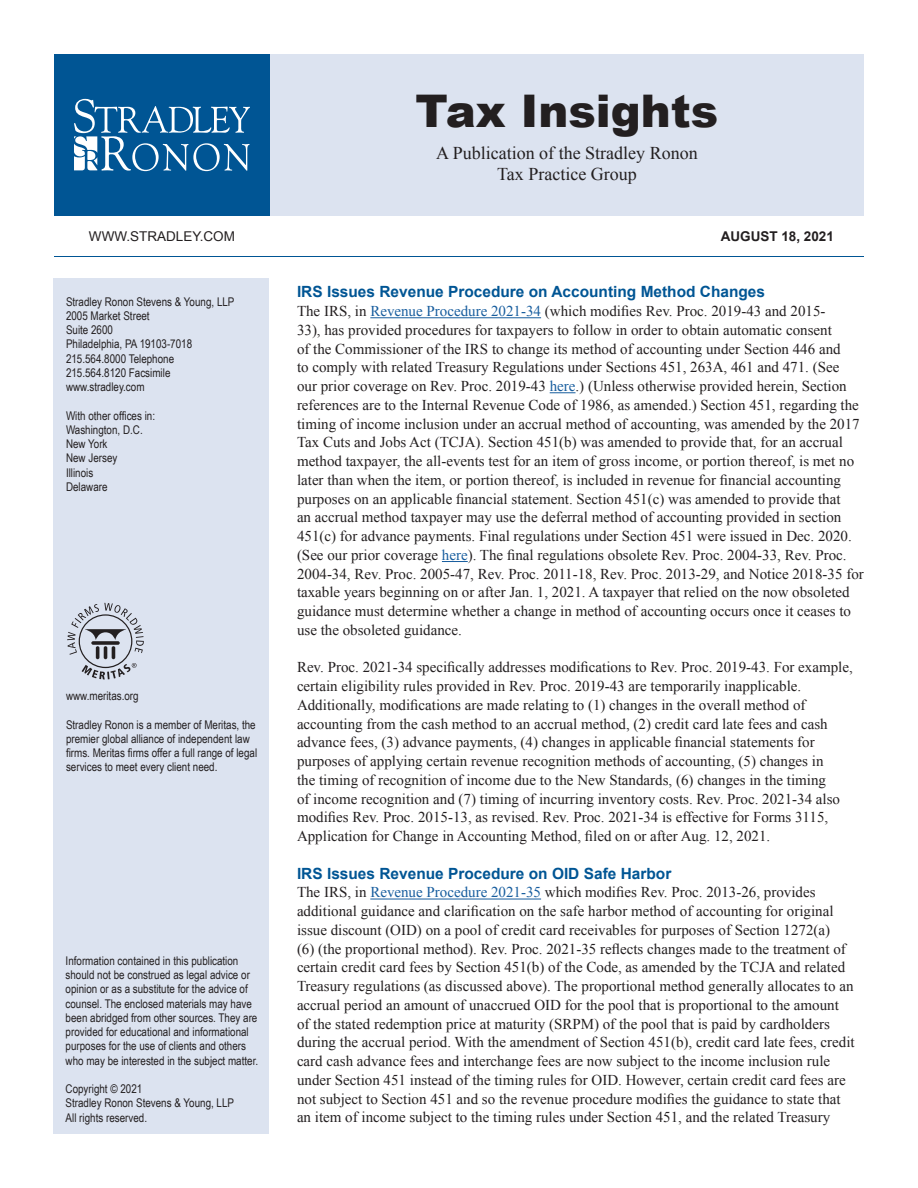
<style>
.page{position:relative;width:918px;height:1188px;background:#fff}
.page>*{position:absolute;margin:0;border:0;box-sizing:border-box;transform-origin:0 0}
.t1{font:900 45px "Arial";color:#231f20}
.t2{font:18px/21px "Times New Roman";color:#231f20;text-align:center}
.t3{font:700 15.45px "Arial";color:#005594}
.t4{font:15px/18.8px "Times New Roman";color:#231f20}
.t5{font:13.5px "Arial";color:#231f20}
.t6{font:700 13.5px "Arial";color:#231f20}
.t7{font:12px/14.2px "Arial Narrow";color:#231f20}
.s1{color:#175d9e}
</style>
<div class="page">
<div style="left:54px;top:54px;width:216px;height:162px;background:#005594"></div>
<svg style="left:74px;top:99px;width:176px;height:72px"></svg>
<div style="left:53px;top:279px;width:216px;height:855px;background:#dce3f0"></div>
<div style="left:270px;top:54px;width:594px;height:162px;background:#dce3f0"></div>
<hr style="left:54px;top:256px;width:810px;height:1px;background:#005594">
<hr style="left:370px;top:317px;width:171px;height:1px;background:#175d9e">
<svg style="left:550px;top:392px;width:26px;height:1px"></svg>
<svg style="left:442px;top:561px;width:26px;height:1px"></svg>
<hr style="left:370px;top:899px;width:171px;height:1px;background:#175d9e">
<svg style="left:67px;top:603px;width:77px;height:77px"></svg>
<h1 class="t1" style="left:416px;top:86px;width:304px">Tax Insights</h1>
<p class="t2" style="left:436px;top:142px;width:263px">A Publication of the Stradley Ronon<br>Tax Practice Group</p>
<p class="t5" style="left:89px;top:227px;width:148px">WWW.STRADLEY.COM</p>
<p class="t6" style="left:721px;top:227px;width:115px">AUGUST 18, 2021</p>
<p class="t7" style="left:66px;top:294px;width:170px">Stradley Ronon Stevens &amp; Young, LLP<br>2005 Market Street<br>Suite 2600<br>Philadelphia, PA 19103-7018<br>215.564.8000 Telephone<br>215.564.8120 Facsimile www.stradley.com</p>
<p class="t7" style="left:66px;top:408px;width:91px">With other offices in:<br>Washington, D.C.<br>New York<br>New Jersey<br>Illinois<br>Delaware</p>
<p class="t7" style="left:66px;top:689px;width:74px">www.meritas.org</p>
<p class="t7" style="left:66px;top:717px;width:193px">Stradley Ronon is a member of Meritas, the premier global alliance of independent law firms. Meritas firms offer a full range of legal services to meet every client need.</p>
<p class="t7" style="left:66px;top:953px;width:194px">Information contained in this publication should not be construed as legal advice or opinion or as a substitute for the advice of counsel. The enclosed materials may have been abridged from other sources. They are provided for educational and informational purposes for the use of clients and others who may be interested in the subject matter.</p>
<p class="t7" style="left:66px;top:1082px;width:170px">Copyright © 2021<br>Stradley Ronon Stevens &amp; Young, LLP<br>All rights reserved.</p>
<p class="t3" style="left:297px;top:282px;width:470px">IRS Issues Revenue Procedure on Accounting Method Changes</p>
<p class="t4" style="left:297px;top:302px;width:568px">The IRS, in <span class="s1">Revenue Procedure 2021-34</span> (which modifies Rev. Proc. 2019-43 and 2015-<br>33), has provided procedures for taxpayers to follow in order to obtain automatic consent<br>of the Commissioner of the IRS to change its method of accounting under Section 446 and<br>to comply with related Treasury Regulations under Sections 451, 263A, 461 and 471. (See<br>our prior coverage on Rev. Proc. 2019-43 <span class="s1">here</span>.) (Unless otherwise provided herein, Section references are to the Internal Revenue Code of 1986, as amended.) Section 451, regarding the timing of income inclusion under an accrual method of accounting, was amended by the 2017<br>Tax Cuts and Jobs Act (TCJA). Section 451(b) was amended to provide that, for an accrual method taxpayer, the all-events test for an item of gross income, or portion thereof, is met no later than when the item, or portion thereof, is included in revenue for financial accounting purposes on an applicable financial statement. Section 451(c) was amended to provide that<br>an accrual method taxpayer may use the deferral method of accounting provided in section 451(c) for advance payments. Final regulations under Section 451 were issued in Dec. 2020. (See our prior coverage <span class="s1">here</span>). The final regulations obsolete Rev. Proc. 2004-33, Rev. Proc.<br>2004-34, Rev. Proc. 2005-47, Rev. Proc. 2011-18, Rev. Proc. 2013-29, and Notice 2018-35 for taxable years beginning on or after Jan. 1, 2021. A taxpayer that relied on the now obsoleted guidance must determine whether a change in method of accounting occurs once it ceases to use the obsoleted guidance.</p>
<p class="t4" style="left:297px;top:658px;width:557px">Rev. Proc. 2021-34 specifically addresses modifications to Rev. Proc. 2019-43. For example, certain eligibility rules provided in Rev. Proc. 2019-43 are temporarily inapplicable.<br>Additionally, modifications are made relating to (1) changes in the overall method of accounting from the cash method to an accrual method, (2) credit card late fees and cash advance fees, (3) advance payments, (4) changes in applicable financial statements for purposes of applying certain revenue recognition methods of accounting, (5) changes in<br>the timing of recognition of income due to the New Standards, (6) changes in the timing<br>of income recognition and (7) timing of incurring inventory costs. Rev. Proc. 2021-34 also modifies Rev. Proc. 2015-13, as revised. Rev. Proc. 2021-34 is effective for Forms 3115, Application for Change in Accounting Method, filed on or after Aug. 12, 2021.</p>
<p class="t3" style="left:297px;top:863px;width:376px">IRS Issues Revenue Procedure on OID Safe Harbor</p>
<p class="t4" style="left:297px;top:883px;width:559px">The IRS, in <span class="s1">Revenue Procedure 2021-35</span> which modifies Rev. Proc. 2013-26, provides additional guidance and clarification on the safe harbor method of accounting for original issue discount (OID) on a pool of credit card receivables for purposes of Section 1272(a)<br>(6) (the proportional method). Rev. Proc. 2021-35 reflects changes made to the treatment of certain credit card fees by Section 451(b) of the Code, as amended by the TCJA and related Treasury regulations (as discussed above). The proportional method generally allocates to an accrual period an amount of unaccrued OID for the pool that is proportional to the amount of the stated redemption price at maturity (SRPM) of the pool that is paid by cardholders during the accrual period. With the amendment of Section 451(b), credit card late fees, credit card cash advance fees and interchange fees are now subject to the income inclusion rule under Section 451 instead of the timing rules for OID. However, certain credit card fees are not subject to Section 451 and so the revenue procedure modifies the guidance to state that an item of income subject to the timing rules under Section 451, and the related Treasury</p>
</div>
